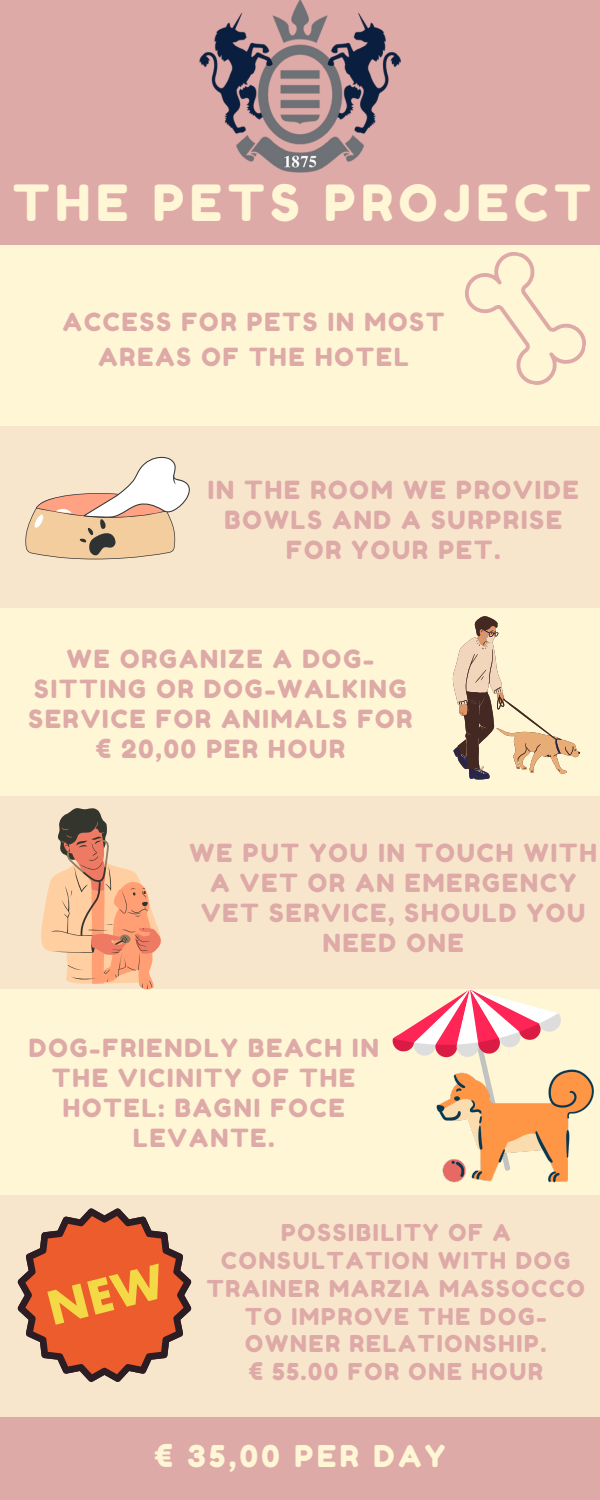
<style>
.page{position:relative;width:600px;height:1500px;background:#fff}
.page>*{position:absolute;margin:0;border:0;box-sizing:border-box;transform-origin:0 0}
.t1{font:49.8px "Fredoka One";letter-spacing:.12em;color:#fff6d5}
.t2{font:30px "Fredoka One";letter-spacing:.12em;color:#fff6d5}
.t3{font:25px/30px "Fredoka One";letter-spacing:.08em;color:#deaaa8;text-align:center}
.t4{font:23.2px/27.8px "Fredoka One";letter-spacing:.08em;color:#deaaa8;text-align:center}
</style>
<div class="page">
<div style="left:2px;top:0;width:596px;height:245px;background:#deaaa8"></div>
<div style="left:4px;top:1388px;width:596px;height:112px;background:#deaaa8"></div>
<img style="left:199px;top:0;width:202px;height:172px">
<div style="left:0;top:409px;width:600px;height:199px;background:#f8e6cc"></div>
<svg style="left:25px;top:457px;width:165px;height:103px"></svg>
<div style="left:0;top:990px;width:600px;height:205px;background:#fff6d5"></div>
<svg style="left:392px;top:990px;width:169px;height:79px"></svg>
<img style="left:436px;top:1069px;width:158px;height:114px">
<div style="left:0;top:608px;width:600px;height:187px;background:#fff6d5"></div>
<svg style="left:453px;top:616px;width:127px;height:164px"></svg>
<div style="left:0;top:245px;width:600px;height:180px;background:#fff6d5"></div>
<svg style="left:465px;top:252px;width:121px;height:133px"></svg>
<div style="left:0;top:792px;width:600px;height:198px;background:#f8e6cc"></div>
<svg style="left:41px;top:808px;width:121px;height:182px"></svg>
<div style="left:0;top:1195px;width:600px;height:222px;background:#f8e6cc"></div>
<svg style="left:18px;top:1208px;width:173px;height:174px"></svg>
<h1 class="t1" style="left:13px;top:173px;width:579px">THE PETS PROJECT</h1>
<p class="t3" style="left:63px;top:305px;width:383px;line-height:34.5px">ACCESS FOR PETS IN MOST<br>AREAS OF THE HOTEL</p>
<p class="t3" style="left:208px;top:474px;width:373px">IN THE ROOM WE PROVIDE<br>BOWLS AND A SURPRISE<br>FOR YOUR PET.</p>
<p class="t3" style="left:28px;top:644px;width:385px">WE ORGANIZE A DOG-<br>SITTING OR DOG-WALKING<br>SERVICE FOR ANIMALS FOR € 20,00 PER HOUR</p>
<p class="t3" style="left:190px;top:838px;width:409px">WE PUT YOU IN TOUCH WITH<br>A VET OR AN EMERGENCY<br>VET SERVICE, SHOULD YOU<br>NEED ONE</p>
<p class="t3" style="left:29px;top:1033px;width:351px">DOG-FRIENDLY BEACH IN<br>THE VICINITY OF THE<br>HOTEL: BAGNI FOCE<br>LEVANTE.</p>
<p class="t4" style="left:207px;top:1219px;width:379px">POSSIBILITY OF A<br>CONSULTATION WITH DOG<br>TRAINER MARZIA MASSOCCO<br>TO IMPROVE THE DOG-<br>OWNER RELATIONSHIP.</p>
<p class="t4" style="left:249px;top:1358px;width:296px">€ 55.00 FOR ONE HOUR</p>
<p class="t2" style="left:155px;top:1438px;width:292px">€ 35,00 PER DAY</p>
</div>
